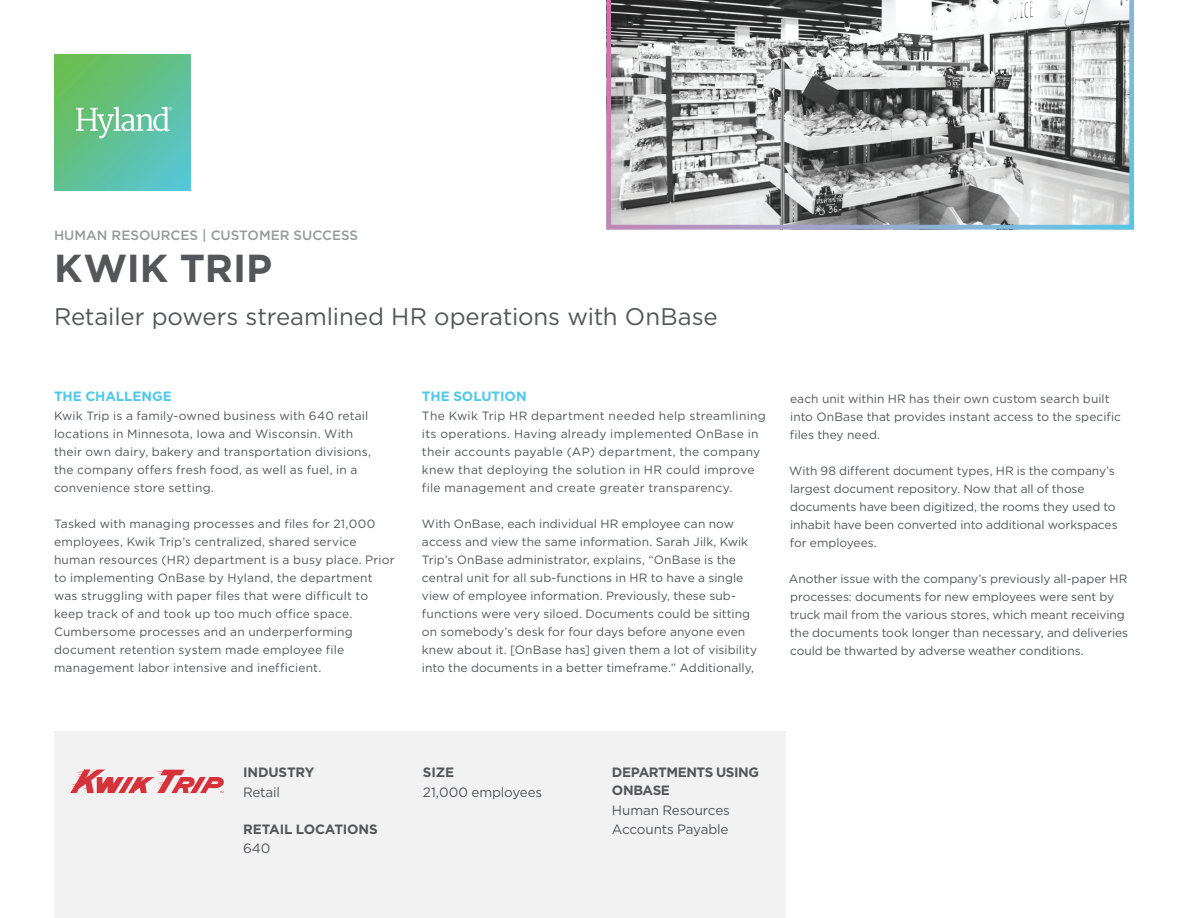
<style>
.page{position:relative;width:1188px;height:918px;background:#fff}
.page>*{position:absolute;margin:0;border:0;box-sizing:border-box;transform-origin:0 0}
.t1{font:700 39px "Gotham HTF";color:#54565a}
.t2{font:24px "Gotham HTF";letter-spacing:-.005em;color:#54565a}
.t3{font:13.5px/19.5px "Gotham HTF";letter-spacing:-.015em;color:#54565a}
.t4{font:700 13.5px/18px "Gotham HTF";letter-spacing:-.025em;color:#54565a}
.t5{font:500 13.5px "Gotham HTF";color:#98999a}
.t6{font:700 13.5px "Gotham HTF";letter-spacing:-.005em;color:#50c8e9}
.t7{font:12px/18px "Gotham HTF";letter-spacing:.005em;color:#54565a}
.t8{font:12px/18px "Gotham HTF";letter-spacing:.025em;color:#54565a}
</style>
<div class="page">
<div style="left:54px;top:732px;width:731px;height:186px;background:#f2f2f2"></div>
<img style="left:54px;top:54px;width:137px;height:137px">
<svg style="left:606px;top:0;width:528px;height:230px"></svg>
<svg style="left:70px;top:770px;width:154px;height:23px"></svg>
<p class="t5" style="left:54px;top:228px;width:306px">HUMAN RESOURCES | CUSTOMER SUCCESS</p>
<h1 class="t1" style="left:54px;top:246px;width:220px">KWIK TRIP</h1>
<h2 class="t2" style="left:54px;top:303px;width:665px">Retailer powers streamlined HR operations with OnBase</h2>
<p class="t6" style="left:54px;top:389px;width:119px">THE CHALLENGE</p>
<p class="t7" style="left:54px;top:407px;width:319px">Kwik Trip is a family-owned business with 640 retail locations in Minnesota, Iowa and Wisconsin. With their own dairy, bakery and transportation divisions, the company offers fresh food, as well as fuel, in a convenience store setting.</p>
<p class="t7" style="left:54px;top:515px;width:342px">Tasked with managing processes and files for 21,000 employees, Kwik Trip’s centralized, shared service human resources (HR) department is a busy place. Prior to implementing OnBase by Hyland, the department was struggling with paper files that were difficult to keep track of and took up too much office space.<br>Cumbersome processes and an underperforming document retention system made employee file management labor intensive and inefficient.</p>
<p class="t6" style="left:422px;top:389px;width:106px">THE SOLUTION</p>
<p class="t8" style="left:422px;top:407px;width:345px">The Kwik Trip HR department needed help streamlining its operations. Having already implemented OnBase in their accounts payable (AP) department, the company knew that deploying the solution in HR could improve file management and create greater transparency.</p>
<p class="t7" style="left:422px;top:515px;width:337px">With OnBase, each individual HR employee can now access and view the same information. Sarah Jilk, Kwik Trip’s OnBase administrator, explains, “OnBase is the central unit for all sub-functions in HR to have a single view of employee information. Previously, these sub&shy;functions were very siloed. Documents could be sitting on somebody’s desk for four days before anyone even knew about it. [OnBase has] given them a lot of visibility into the documents in a better timeframe.” Additionally,</p>
<p class="t7" style="left:790px;top:389px;width:333px">each unit within HR has their own custom search built into OnBase that provides instant access to the specific files they need.</p>
<p class="t7" style="left:789px;top:461px;width:330px">With 98 different document types, HR is the company’s largest document repository. Now that all of those documents have been digitized, the rooms they used to inhabit have been converted into additional workspaces for employees.</p>
<p class="t7" style="left:789px;top:569px;width:341px">Another issue with the company’s previously all-paper HR processes: documents for new employees were sent by truck mail from the various stores, which meant receiving the documents took longer than necessary, and deliveries could be thwarted by adverse weather conditions.</p>
<p class="t4" style="left:243px;top:763px;width:73px">INDUSTRY</p>
<p class="t3" style="left:243px;top:782px;width:38px">Retail</p>
<p class="t4" style="left:243px;top:820px;width:136px">RETAIL LOCATIONS</p>
<p class="t3" style="left:243px;top:838px;width:29px">640</p>
<p class="t4" style="left:423px;top:763px;width:33px">SIZE</p>
<p class="t3" style="left:423px;top:782px;width:121px">21,000 employees</p>
<p class="t4" style="left:612px;top:763px;width:149px">DEPARTMENTS USING<br>ONBASE</p>
<p class="t3" style="left:612px;top:800px;width:119px">Human Resources<br>Accounts Payable</p>
</div>
